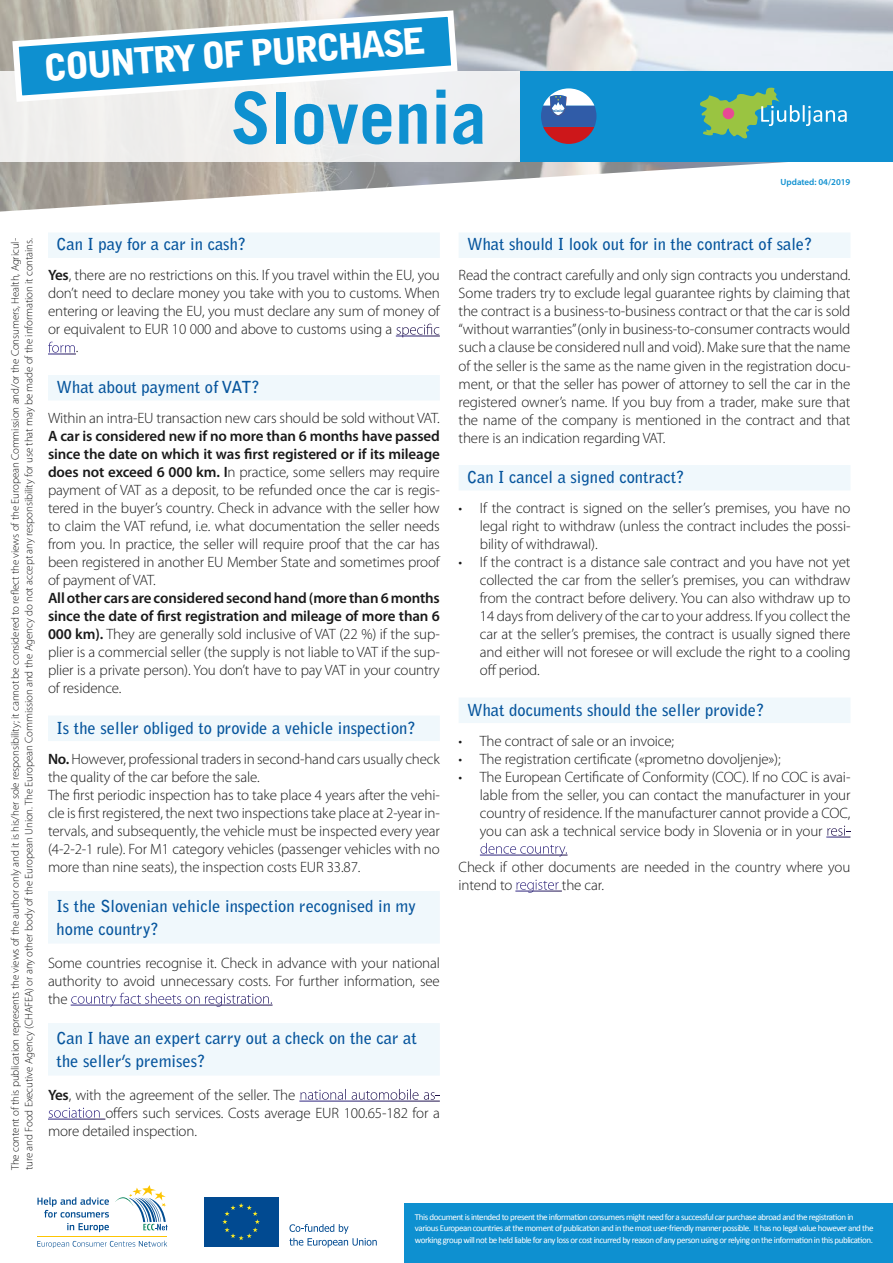
<style>
.page{position:relative;width:893px;height:1263px;background:#fff}
.page>*{position:absolute;margin:0;border:0;box-sizing:border-box;transform-origin:0 0}
.t1{font:700 72px "Trade Gothic LT Com";color:#0e90d0}
.t2{font:900 36px "Bell Gothic Std";color:#fff}
.TITRE_BLEU_Kopie{font:700 16.5px "Bell Gothic Std";color:#06559d}
.TITRE_BLEU_Kopie_2{font:700 16.5px/22.5px "Bell Gothic Std";color:#06559d}
.Corps{font:300 15px/18px "Myriad Pro";letter-spacing:-.01em;color:#1a1a1a;text-align:justify}
.t3{font:300 10.95px/13.5px "Myriad Pro";letter-spacing:-.01em;color:#1a1a1a}
.t4{font:9px/10.8px "Calibri";letter-spacing:-.05em;color:#fff}
.t5{font:600 9px "Myriad Pro";color:#0e90d0}
.s1{font-weight:600}
.s2{color:#fff}
</style>
<div class="page">
<img style="left:0;top:0;width:893px;height:212px">
<div style="left:404px;top:1204px;width:489px;height:59px;background:#0e90d0"></div>
<div style="left:0;top:71px;width:893px;height:91px;background:#efefee"></div>
<svg style="left:37px;top:1240px;width:130px;height:8px"></svg>
<hr style="left:37px;top:1236px;width:130px;height:1px;background:#fdc503">
<svg style="left:115px;top:1185px;width:53px;height:45px"></svg>
<svg style="left:37px;top:1197px;width:72px;height:20px"></svg>
<svg style="left:67px;top:1223px;width:42px;height:9px"></svg>
<div style="left:204px;top:1197px;width:74px;height:49px;background:#014a91"></div>
<svg style="left:222px;top:1203px;width:38px;height:37px"></svg>
<svg style="left:289px;top:1224px;width:88px;height:23px"></svg>
<svg style="left:9px;top:7px;width:452px;height:95px"></svg>
<div style="left:520px;top:71px;width:373px;height:91px;background:#0e90d0"></div>
<svg style="left:700px;top:87px;width:147px;height:52px"></svg>
<svg style="left:541px;top:88px;width:55px;height:56px"></svg>
<div style="left:48px;top:232px;width:392px;height:26px;background:#f0f8fc"></div>
<svg style="left:48px;top:354px;width:28px;height:1px"></svg>
<div style="left:48px;top:375px;width:392px;height:25px;background:#f0f8fc"></div>
<div style="left:48px;top:715px;width:392px;height:26px;background:#f0f8fc"></div>
<div style="left:48px;top:891px;width:392px;height:52px;background:#f0f8fc"></div>
<div style="left:48px;top:1023px;width:392px;height:52px;background:#f0f8fc"></div>
<div style="left:459px;top:232px;width:391px;height:26px;background:#f0f8fc"></div>
<div style="left:459px;top:465px;width:391px;height:25px;background:#f0f8fc"></div>
<div style="left:459px;top:697px;width:391px;height:26px;background:#f0f8fc"></div>
<svg style="left:826px;top:837px;width:24px;height:1px"></svg>
<h2 class="t2" style="left:42px;top:47px;width:385px;rotate:-4deg">COUNTRY OF PURCHASE</h2>
<h1 class="t1" style="left:231px;top:74px;width:258px">Slovenia</h1>
<p class="t5" style="left:780px;top:177px;width:71px">Updated: 04/2019</p>
<p class="t3" style="left:8px;top:1170px;width:934px;rotate:-90deg">The content of this publication represents the views of the author only and it is his/her sole responsibility; it cannot be considered to reflect the views of the European Commission and/or the Consumers, Health, Agricul&shy;ture and Food Executive Agency (CHAFEA) or any other body of the European Union. The European Commission and the Agency do not accept any responsibility for use that may be made of the information it contains.</p>
<p class="TITRE_BLEU_Kopie" style="left:57px;top:235px;width:191px">Can I pay for a car in cash?</p>
<p class="Corps" style="left:48px;top:266px;width:393px"><span class="s1">Yes</span>, there are no restrictions on this. If you travel within the EU, you don’t need to declare money you take with you to customs. When entering or leaving the EU, you must declare any sum of money of or equivalent to EUR 10 000 and above to customs using a <span class="s2">specific form</span>.</p>
<p class="TITRE_BLEU_Kopie" style="left:57px;top:377px;width:205px">What about payment of VAT?</p>
<p class="Corps" style="left:48px;top:409px;width:393px">Within an intra-EU transaction new cars should be sold without VAT.<br><span class="s1">A car is considered new if no more than 6 months have passed since the date on which it was first registered or if its mileage does not exceed 6 000 km. I</span>n practice, some sellers may require payment of VAT as a deposit, to be refunded once the car is regis&shy;tered in the buyer’s country. Check in advance with the seller how to claim the VAT refund, i.e. what documentation the seller needs from you. In practice, the seller will require proof that the car has been registered in another EU Member State and sometimes proof of payment of VAT.</p>
<p class="Corps" style="left:48px;top:589px;width:393px"><span class="s1">All other cars are considered second hand (more than 6 months since the date of first registration and mileage of more than 6<br>000 km).</span> They are generally sold inclusive of VAT (22 %) if the sup&shy;plier is a commercial seller (the supply is not liable to VAT if the sup&shy;plier is a private person). You don’t have to pay VAT in your country of residence.</p>
<p class="TITRE_BLEU_Kopie" style="left:57px;top:718px;width:361px">Is the seller obliged to provide a vehicle inspection?</p>
<p class="Corps" style="left:48px;top:749px;width:393px"><span class="s1">No.</span> However, professional traders in second-hand cars usually check the quality of the car before the sale.</p>
<p class="Corps" style="left:48px;top:785px;width:393px">The first periodic inspection has to take place 4 years after the vehi&shy;cle is first registered, the next two inspections take place at 2-year in&shy;tervals, and subsequently, the vehicle must be inspected every year (4-2-2-1 rule). For M1 category vehicles (passenger vehicles with no more than nine seats), the inspection costs EUR 33.87.</p>
<p class="TITRE_BLEU_Kopie_2" style="left:57px;top:895px;width:361px">Is the Slovenian vehicle inspection recognised in my home country?</p>
<p class="Corps" style="left:48px;top:953px;width:393px">Some countries recognise it. Check in advance with your national authority to avoid unnecessary costs. For further information, see the <span class="s2">country fact sheets on registration.</span></p>
<p class="TITRE_BLEU_Kopie_2" style="left:57px;top:1027px;width:362px">Can I have an expert carry out a check on the car at the seller’s premises?</p>
<p class="Corps" style="left:48px;top:1085px;width:393px"><span class="s1">Yes</span>, with the agreement of the seller. The <span class="s2">national automobile as&shy;sociation</span> offers such services. Costs average EUR 100.65-182 for a more detailed inspection.</p>
<p class="TITRE_BLEU_Kopie" style="left:467px;top:235px;width:347px">What should I look out for in the contract of sale?</p>
<p class="Corps" style="left:459px;top:266px;width:393px">Read the contract carefully and only sign contracts you understand.<br>Some traders try to exclude legal guarantee rights by claiming that the contract is a business-to-business contract or that the car is sold “without warranties” (only in business-to-consumer contracts would such a clause be considered null and void). Make sure that the name of the seller is the same as the name given in the registration docu&shy;ment, or that the seller has power of attorney to sell the car in the registered owner’s name. If you buy from a trader, make sure that the name of the company is mentioned in the contract and that there is an indication regarding VAT.</p>
<p class="TITRE_BLEU_Kopie" style="left:467px;top:467px;width:219px">Can I cancel a signed contract?</p>
<p class="Corps" style="left:480px;top:499px;width:372px;text-indent:-21px">• If the contract is signed on the seller’s premises, you have no legal right to withdraw (unless the contract includes the possi&shy;bility of withdrawal).</p>
<p class="Corps" style="left:480px;top:553px;width:372px;text-indent:-21px">• If the contract is a distance sale contract and you have not yet collected the car from the seller’s premises, you can withdraw from the contract before delivery. You can also withdraw up to 14 days from delivery of the car to your address. If you collect the car at the seller’s premises, the contract is usually signed there and either will not foresee or will exclude the right to a cooling off period.</p>
<p class="TITRE_BLEU_Kopie" style="left:467px;top:700px;width:299px">What documents should the seller provide?</p>
<p class="Corps" style="left:459px;top:731px;width:217px">• The contract of sale or an invoice;</p>
<p class="Corps" style="left:459px;top:749px;width:324px">• The registration certificate («prometno dovoljenje»);</p>
<p class="Corps" style="left:480px;top:767px;width:372px;text-indent:-21px">• The European Certificate of Conformity (COC). If no COC is avai&shy;lable from the seller, you can contact the manufacturer in your country of residence. If the manufacturer cannot provide a COC, you can ask a technical service body in Slovenia or in your <span class="s2">resi&shy;dence country.</span></p>
<p class="Corps" style="left:459px;top:857px;width:393px">Check if other documents are needed in the country where you intend to <span class="s2">register</span> the car.</p>
<p class="t4" style="left:415px;top:1211px;width:460px">This document is intended to present the information consumers might need for a successful car purchase abroad and the registration in various European countries at the moment of publication and in the most user-friendly manner possible. It has no legal value however and the</p>
<p class="t4" style="left:415px;top:1235px;width:459px">working group will not be held liable for any loss or cost incurred by reason of any person using or relying on the information in this publication.</p>
</div>
